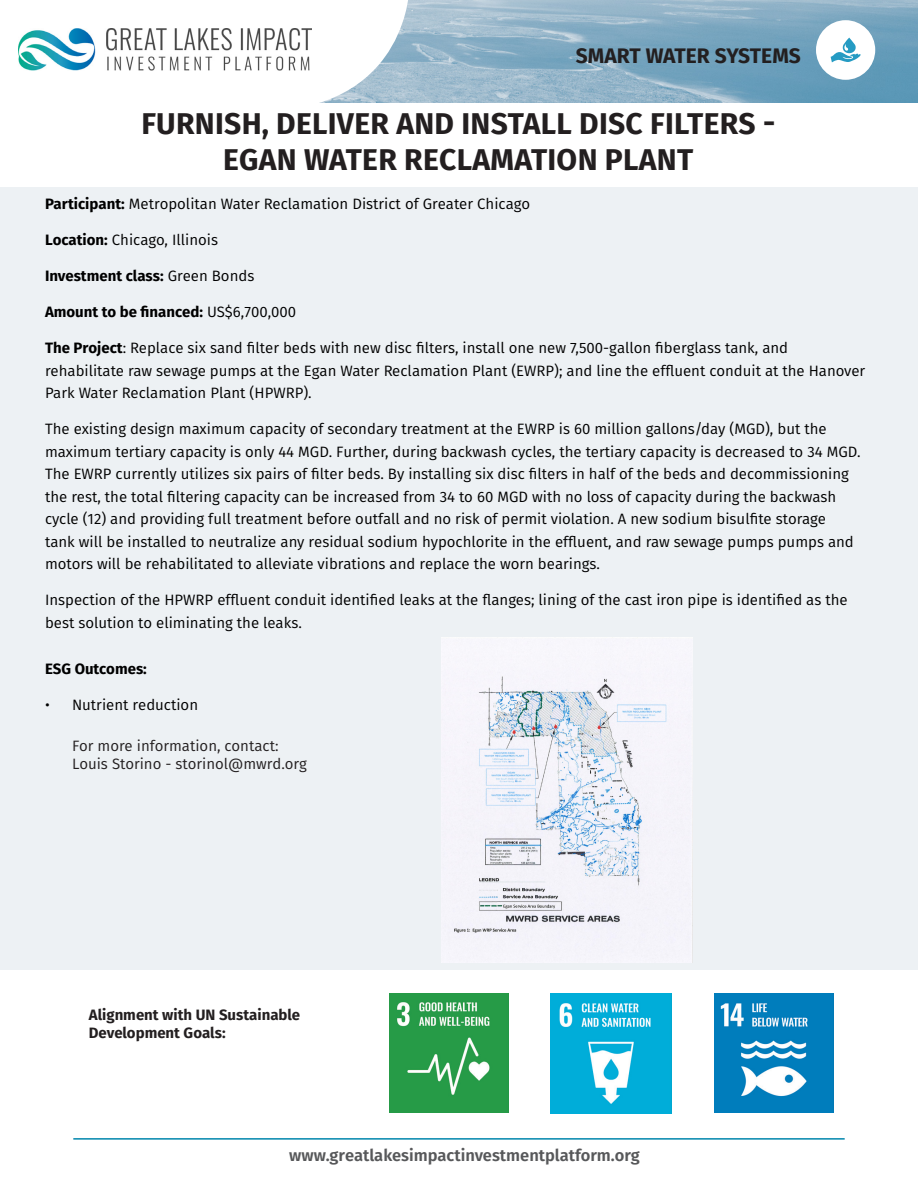
<style>
.page{position:relative;width:918px;height:1188px;background:#fff}
.page>*{position:absolute;margin:0;border:0;box-sizing:border-box;transform-origin:0 0}
.Main{font:700 30px/36px "Fira Sans";letter-spacing:.01em;color:#231f20;text-align:center}
.t1{font:700 21px "Fira Sans";color:#231f20}
.t2{font:600 16.5px "Fira Sans";color:#57585a}
.Main-2{font:15px/22.5px "Fira Sans";color:#000}
.Main-3{font:700 15px "Fira Sans";color:#000}
.t3{font:15px/18px "Fira Sans";color:#231f20}
.Main-4{font:700 15px/18px "Fira Sans";color:#231f20}
.s1{font-weight:700}
.s2{font-weight:400}
</style>
<div class="page">
<img style="left:410px;top:0;width:508px;height:102px">
<svg style="left:18px;top:0;width:392px;height:103px"></svg>
<img style="left:19px;top:29px;width:293px;height:42px">
<div style="left:0;top:188px;width:918px;height:782px;background:#edf1f4"></div>
<hr style="left:73px;top:1138px;width:772px;height:2px;background:#0086ad">
<img style="left:442px;top:638px;width:250px;height:324px">
<div style="left:816px;top:20px;width:59px;height:60px;background:#fff;border-radius:50%"></div>
<svg style="left:831px;top:38px;width:30px;height:24px"></svg>
<img style="left:551px;top:993px;width:120px;height:120px">
<img style="left:390px;top:993px;width:118px;height:120px">
<img style="left:714px;top:993px;width:119px;height:119px">
<p class="t1" style="left:576px;top:41px;width:227px">SMART WATER SYSTEMS</p>
<p class="Main" style="left:141px;top:106px;width:635px">FURNISH, DELIVER AND INSTALL DISC FILTERS -<br>EGAN WATER RECLAMATION PLANT</p>
<p class="Main-2" style="left:45px;top:193px;width:487px"><span class="s1">Participant:</span> Metropolitan Water Reclamation District of Greater Chicago</p>
<p class="Main-2" style="left:45px;top:229px;width:175px"><span class="s1">Location:</span> Chicago, Illinois</p>
<p class="Main-3" style="left:45px;top:266px;width:211px">Investment class: <span class="s2">Green Bonds</span></p>
<p class="Main-3" style="left:45px;top:302px;width:253px">Amount to be financed: <span class="s2">US$6,700,000</span></p>
<p class="Main-2" style="left:45px;top:337px;width:822px"><span class="s1">The Project</span>: Replace six sand filter beds with new disc filters, install one new 7,500-gallon fiberglass tank, and rehabilitate raw sewage pumps at the Egan Water Reclamation Plant (EWRP); and line the effluent conduit at the Hanover<br>Park Water Reclamation Plant (HPWRP).</p>
<p class="Main-2" style="left:45px;top:418px;width:817px">The existing design maximum capacity of secondary treatment at the EWRP is 60 million gallons/day (MGD), but the maximum tertiary capacity is only 44 MGD. Further, during backwash cycles, the tertiary capacity is decreased to 34 MGD.<br>The EWRP currently utilizes six pairs of filter beds. By installing six disc filters in half of the beds and decommissioning the rest, the total filtering capacity can be increased from 34 to 60 MGD with no loss of capacity during the backwash cycle (12) and providing full treatment before outfall and no risk of permit violation. A new sodium bisulfite storage<br>tank will be installed to neutralize any residual sodium hypochlorite in the effluent, and raw sewage pumps pumps and motors will be rehabilitated to alleviate vibrations and replace the worn bearings.</p>
<p class="Main-2" style="left:45px;top:589px;width:804px">Inspection of the HPWRP effluent conduit identified leaks at the flanges; lining of the cast iron pipe is identified as the best solution to eliminating the leaks.</p>
<p class="Main-3" style="left:45px;top:659px;width:103px">ESG Outcomes:</p>
<p class="Main-2" style="left:45px;top:694px;width:155px">• Nutrient reduction</p>
<p class="t3" style="left:72px;top:737px;width:236px">For more information, contact:<br>Louis Storino - storinol@mwrd.org</p>
<p class="Main-4" style="left:89px;top:1006px;width:213px">Alignment with UN Sustainable<br>Development Goals:</p>
<p class="t2" style="left:289px;top:1144px;width:352px">www.greatlakesimpactinvestmentplatform.org</p>
</div>
